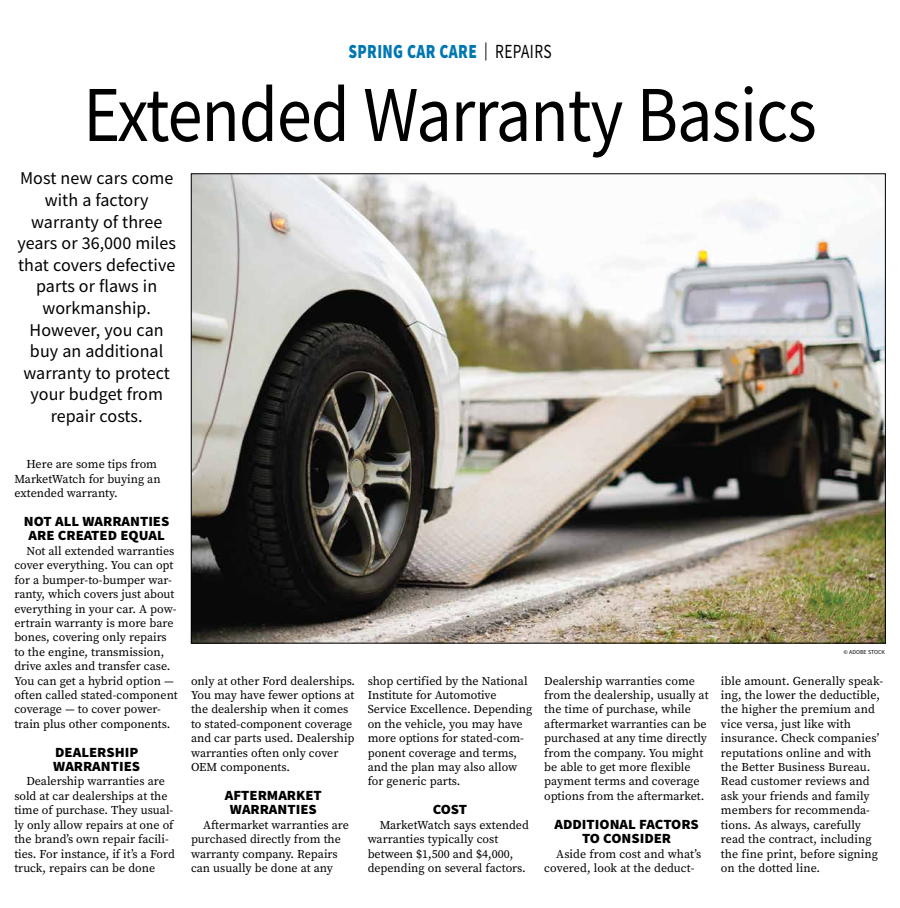
<style>
.page{position:relative;width:900px;height:908px;background:#fff}
.page>*{position:absolute;margin:0;border:0;box-sizing:border-box;transform-origin:0 0}
.t1{font:79.2px "Source Sans Pro";letter-spacing:-.015em;color:#000;scale:.89 1}
.t2{font:900 20px "Source Sans Pro";letter-spacing:.025em;color:#0077b1;scale:.77 1}
.t3{font:18px/21.6px "Source Sans Pro";letter-spacing:.005em;color:#000;text-align:center}
.t4{font:900 14px/14.4px "Source Sans Pro";color:#000;text-align:center;scale:1.05 1}
.t5{font:12px/14.4px "Source Serif Pro";color:#000}
.t6{font:6px "Source Sans Pro";color:#000}
.s1{font-weight:400;font-size:18px;color:#000}
.s2{font-weight:400;color:#000}
</style>
<div class="page">
<img style="left:193px;top:175px;width:691px;height:466px">
<h2 class="t2" style="left:348px;top:38px;width:265px">SPRING CAR CARE <span class="s1">|</span> <span class="s2">REPAIRS</span></h2>
<h1 class="t1" style="left:83px;top:64px;width:826px">Extended Warranty Basics</h1>
<h3 class="t3" style="left:17px;top:167px;width:160px">Most new cars come with a factory warranty of three years or 36,000 miles that covers defective parts or flaws in workmanship.<br>However, you can buy an additional warranty to protect your budget from repair costs.</h3>
<p class="t5" style="left:14px;top:457px;width:148px;text-indent:12px">Here are some tips from<br>MarketWatch for buying an extended warranty.</p>
<p class="t4" style="left:24px;top:514px;width:140px">NOT ALL WARRANTIES<br>ARE CREATED EQUAL</p>
<p class="t5" style="left:14px;top:543px;width:165px;text-indent:12px">Not all extended warranties cover everything. You can opt for a bumper-to-bumper war&shy;ranty, which covers just about everything in your car. A pow&shy;ertrain warranty is more bare bones, covering only repairs to the engine, transmission, drive axles and transfer case.<br>You can get a hybrid option — often called stated-component coverage — to cover power&shy;train plus other components.</p>
<p class="t4" style="left:53px;top:744px;width:84px;text-align:left">DEALERSHIP<br>WARRANTIES</p>
<p class="t5" style="left:14px;top:774px;width:162px;text-indent:12px">Dealership warranties are sold at car dealerships at the time of purchase. They usual&shy;ly only allow repairs at one of the brand’s own repair facili&shy;ties. For instance, if it’s a Ford truck, repairs can be done</p>
<p class="t5" style="left:191px;top:673px;width:166px">only at other Ford dealerships.<br>You may have fewer options at the dealership when it comes to stated-component coverage and car parts used. Dealership warranties often only cover<br>OEM components.</p>
<p class="t4" style="left:225px;top:787px;width:94px">AFTERMARKET<br>WARRANTIES</p>
<p class="t5" style="left:191px;top:817px;width:159px;text-indent:12px">Aftermarket warranties are purchased directly from the warranty company. Repairs can usually be done at any</p>
<p class="t5" style="left:368px;top:673px;width:166px">shop certified by the National<br>Institute for Automotive<br>Service Excellence. Depending on the vehicle, you may have more options for stated-com&shy;ponent coverage and terms, and the plan may also allow for generic parts.</p>
<p class="t4" style="left:433px;top:802px;width:34px">COST</p>
<p class="t5" style="left:368px;top:817px;width:163px;text-indent:12px">MarketWatch says extended warranties typically cost between $1,500 and $4,000, depending on several factors.</p>
<p class="t5" style="left:544px;top:673px;width:166px">Dealership warranties come from the dealership, usually at the time of purchase, while aftermarket warranties can be purchased at any time directly from the company. You might be able to get more flexible payment terms and coverage options from the aftermarket.</p>
<p class="t4" style="left:555px;top:816px;width:139px">ADDITIONAL FACTORS<br>TO CONSIDER</p>
<p class="t5" style="left:544px;top:846px;width:158px;text-indent:12px">Aside from cost and what’s covered, look at the deduct-</p>
<p class="t6" style="left:844px;top:648px;width:43px">© ADOBE STOCK</p>
<p class="t5" style="left:721px;top:673px;width:164px">ible amount. Generally speak&shy;ing, the lower the deductible, the higher the premium and vice versa, just like with insurance. Check companies’ reputations online and with the Better Business Bureau.<br>Read customer reviews and ask your friends and family members for recommenda&shy;tions. As always, carefully read the contract, including the fine print, before signing on the dotted line.</p>
</div>
